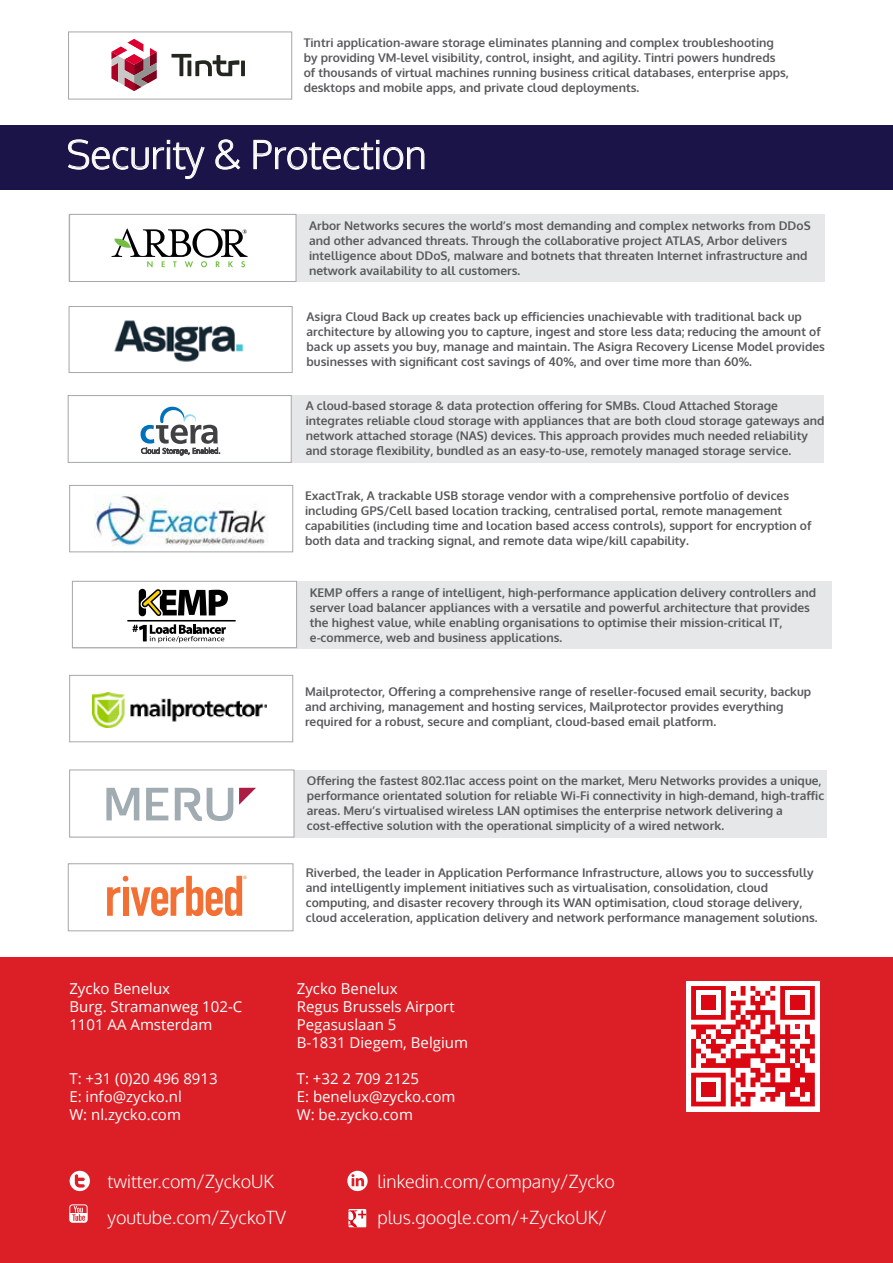
<style>
.page{position:relative;width:893px;height:1263px;background:#fff}
.page>*{position:absolute;margin:0;border:0;box-sizing:border-box;transform-origin:0 0}
.t1{font:300 39px "Oxygen";color:#fff}
.t2{font:300 18px "Oxygen";color:#fff}
.t3{font:15px/18px "Open Sans";color:#fff}
.t4{font:700 12px/15px "Oxygen";color:#58595b}
</style>
<div class="page">
<div style="left:0;top:957px;width:892px;height:306px;background:#dc1f26"></div>
<div style="left:686px;top:981px;width:134px;height:130px;background:#fff"></div>
<svg style="left:691px;top:986px;width:124px;height:120px"></svg>
<div style="left:1px;top:125px;width:892px;height:64px;background:#1b1448"></div>
<svg style="left:68px;top:139px;width:137px;height:40px"></svg>
<svg style="left:215px;top:139px;width:25px;height:31px"></svg>
<svg style="left:253px;top:140px;width:172px;height:30px"></svg>
<div style="left:68px;top:214px;width:757px;height:68px;background:#e6e7e8"></div>
<div style="left:68px;top:395px;width:756px;height:67px;background:#e6e7e8"></div>
<div style="left:68px;top:32px;width:224px;height:67px;background:#fff;border:1px solid #a5a7aa"></div>
<div style="left:69px;top:306px;width:223px;height:67px;background:#fff;border:1px solid #a5a7aa"></div>
<img style="left:114px;top:320px;width:130px;height:42px">
<hr style="left:241px;top:61px;width:4px;height:15px;background:#222720">
<svg style="left:171px;top:54px;width:68px;height:22px"></svg>
<svg style="left:111px;top:39px;width:46px;height:52px"></svg>
<div style="left:68px;top:395px;width:223px;height:68px;background:#fff;border:1px solid #a5a7aa"></div>
<svg style="left:141px;top:406px;width:79px;height:49px"></svg>
<div style="left:68px;top:863px;width:225px;height:68px;background:#fff;border:1px solid #a5a7aa"></div>
<svg style="left:107px;top:876px;width:140px;height:40px"></svg>
<div style="left:347px;top:1171px;width:21px;height:20px;background:linear-gradient(to bottom,#fefafa,#fff);border-radius:50%"></div>
<svg style="left:351px;top:1174px;width:13px;height:12px"></svg>
<div style="left:70px;top:1171px;width:20px;height:20px;background:#fff;border-radius:50%"></div>
<svg style="left:75px;top:1174px;width:10px;height:14px"></svg>
<div style="left:70px;top:1213px;width:17px;height:9px;background:#fff"></div>
<div style="left:70px;top:1205px;width:17px;height:8px;background:#e01e27"></div>
<svg style="left:72px;top:1206px;width:13px;height:14px"></svg>
<div style="left:69px;top:1204px;width:19px;height:18px;border:1px solid #fff;border-radius:3px"></div>
<svg style="left:348px;top:1209px;width:18px;height:18px"></svg>
<div style="left:69px;top:214px;width:227px;height:68px;background:#fff;border:1px solid #a5a7aa"></div>
<svg style="left:112px;top:229px;width:136px;height:38px"></svg>
<div style="left:72px;top:581px;width:759px;height:68px;background:#e6e7e8"></div>
<div style="left:72px;top:581px;width:225px;height:67px;background:#fff;border:1px solid #a5a7aa"></div>
<hr style="left:127px;top:620px;width:109px;height:1px;background:#000">
<svg style="left:132px;top:624px;width:94px;height:19px"></svg>
<svg style="left:139px;top:589px;width:89px;height:27px"></svg>
<div style="left:70px;top:770px;width:757px;height:67px;background:#e6e7e8"></div>
<div style="left:69px;top:485px;width:224px;height:67px;background:#fff;border:1px solid #a5a7aa"></div>
<div style="left:69px;top:675px;width:224px;height:67px;background:#fff;border:1px solid #a5a7aa"></div>
<img style="left:95px;top:494px;width:173px;height:52px">
<img style="left:93px;top:693px;width:173px;height:34px">
<div style="left:69px;top:770px;width:225px;height:67px;background:#fff;border:1px solid #a5a7aa"></div>
<svg style="left:239px;top:788px;width:17px;height:17px"></svg>
<svg style="left:106px;top:788px;width:33px;height:32px"></svg>
<svg style="left:146px;top:788px;width:22px;height:32px"></svg>
<svg style="left:175px;top:788px;width:58px;height:33px"></svg>
<p class="t4" style="left:304px;top:36px;width:487px">Tintri application-aware storage eliminates planning and complex troubleshooting by providing VM-level visibility, control, insight, and agility. Tintri powers hundreds of thousands of virtual machines running business critical databases, enterprise apps, desktops and mobile apps, and private cloud deployments.</p>
<h1 class="t1" style="left:67px;top:130px;width:361px">Security &amp; Protection</h1>
<p class="t4" style="left:309px;top:218px;width:503px">Arbor Networks secures the world’s most demanding and complex networks from DDoS and other advanced threats. Through the collaborative project ATLAS, Arbor delivers intelligence about DDoS, malware and botnets that threaten Internet infrastructure and network availability to all customers.</p>
<p class="t4" style="left:307px;top:309px;width:520px">Asigra Cloud Back up creates back up efficiencies unachievable with traditional back up architecture by allowing you to capture, ingest and store less data; reducing the amount of back up assets you buy, manage and maintain. The Asigra Recovery License Model provides businesses with significant cost savings of 40%, and over time more than 60%.</p>
<p class="t4" style="left:306px;top:399px;width:520px">A cloud-based storage &amp; data protection offering for SMBs. Cloud Attached Storage integrates reliable cloud storage with appliances that are both cloud storage gateways and network attached storage (NAS) devices. This approach provides much needed reliability and storage flexibility, bundled as an easy-to-use, remotely managed storage service.</p>
<p class="t4" style="left:305px;top:488px;width:508px">ExactTrak, A trackable USB storage vendor with a comprehensive portfolio of devices including GPS/Cell based location tracking, centralised portal, remote management capabilities (including time and location based access controls), support for encryption of both data and tracking signal, and remote data wipe/kill capability.</p>
<p class="t4" style="left:310px;top:586px;width:508px">KEMP offers a range of intelligent, high-performance application delivery controllers and server load balancer appliances with a versatile and powerful architecture that provides the highest value, while enabling organisations to optimise their mission-critical IT, e-commerce, web and business applications.</p>
<p class="t4" style="left:305px;top:684px;width:508px">Mailprotector, Offering a comprehensive range of reseller-focused email security, backup and archiving, management and hosting services, Mailprotector provides everything required for a robust, secure and compliant, cloud-based email platform.</p>
<p class="t4" style="left:307px;top:774px;width:519px">Offering the fastest 802.11ac access point on the market, Meru Networks provides a unique, performance orientated solution for reliable Wi-Fi connectivity in high-demand, high-traffic areas. Meru’s virtualised wireless LAN optimises the enterprise network delivering a cost-effective solution with the operational simplicity of a wired network.</p>
<p class="t3" style="left:69px;top:979px;width:174px">Zycko Benelux<br>Burg. Stramanweg 102-C<br>1101 AA Amsterdam</p>
<p class="t3" style="left:69px;top:1069px;width:150px">T: +31 (0)20 496 8913<br>E: info@zycko.nl<br>W: nl.zycko.com</p>
<p class="t4" style="left:306px;top:865px;width:513px">Riverbed, the leader in Application Performance Infrastructure, allows you to successfully and intelligently implement initiatives such as virtualisation, consolidation, cloud computing, and disaster recovery through its WAN optimisation, cloud storage delivery, cloud acceleration, application delivery and network performance management solutions.</p>
<p class="t3" style="left:297px;top:979px;width:173px">Zycko Benelux<br>Regus Brussels Airport<br>Pegasuslaan 5<br>B-1831 Diegem, Belgium</p>
<p class="t3" style="left:297px;top:1069px;width:160px">T: +32 2 709 2125<br>E: benelux@zycko.com<br>W: be.zycko.com</p>
<h2 class="t2" style="left:107px;top:1170px;width:168px">twitter.com/ZyckoUK</h2>
<h2 class="t2" style="left:377px;top:1170px;width:239px">linkedin.com/company/Zycko</h2>
<h2 class="t2" style="left:107px;top:1206px;width:180px">youtube.com/ZyckoTV</h2>
<h2 class="t2" style="left:377px;top:1206px;width:231px">plus.google.com/+ZyckoUK/</h2>
</div>
